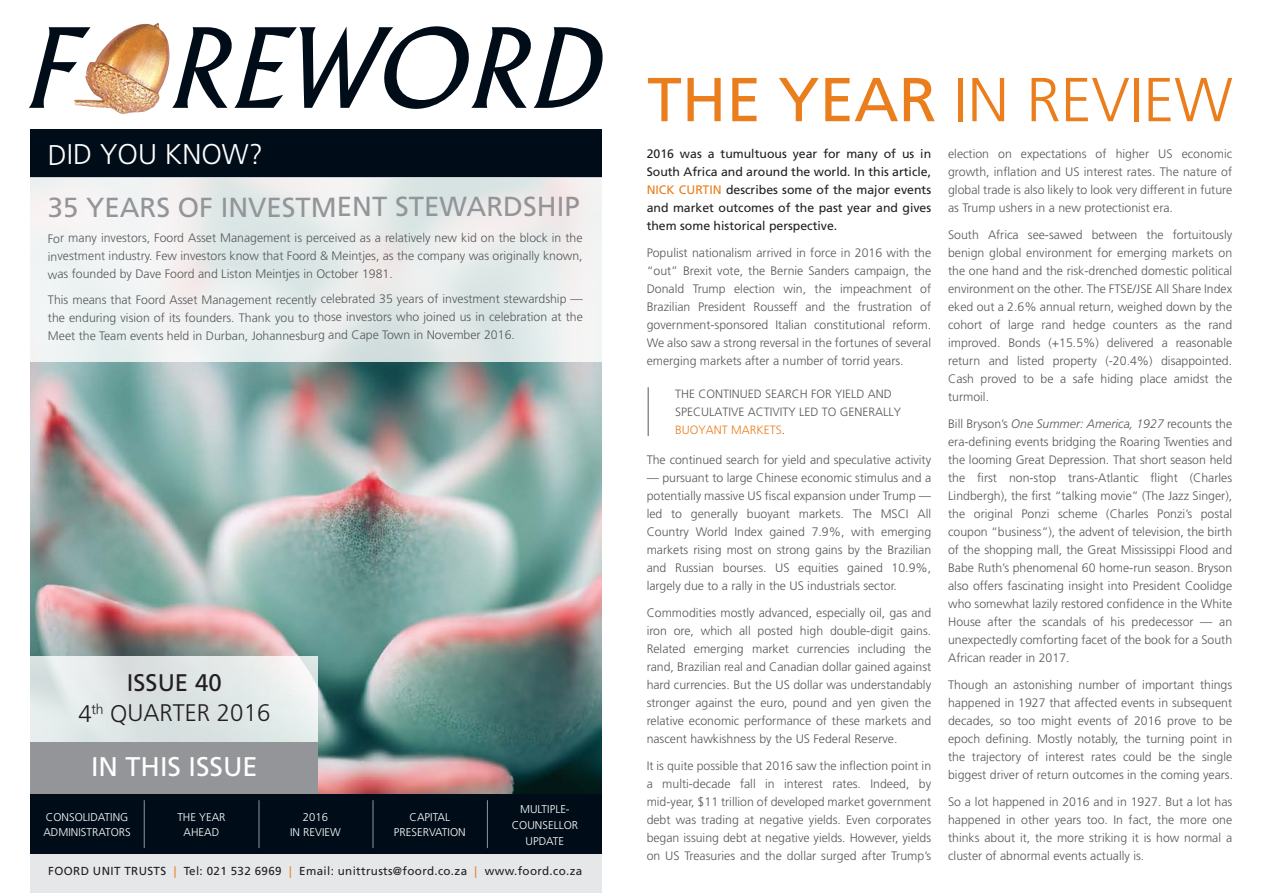
<style>
.page{position:relative;width:1263px;height:893px;background:#fff}
.page>*{position:absolute;margin:0;border:0;box-sizing:border-box;transform-origin:0 0}
.t1{font:300 61.95px "Frutiger LT Std";color:#ea7e1d}
.t2{font:300 28.5px "Frutiger LT Std";color:#fff}
.t3{font:27.6px "Frutiger LT Std";color:#939598}
.t4{font:27px "Frutiger LT Std";color:#fff}
.t5{font:300 24px/30px "Frutiger LT Std";color:#231f20;text-align:center}
.t6{font:300 12.3px/18px "Frutiger LT Std";color:#57585a;text-align:justify}
.t7{font:12.3px/18px "Frutiger LT Std";color:#231f20;text-align:justify}
.t8{font:300 12px/18px "Frutiger LT Std";color:#57585a}
.t9{font:11.55px "Frutiger LT Std";letter-spacing:.03em;color:#231f20}
.t10{font:300 11.25px/15.9px "Frutiger LT Std";color:#fff;text-align:center}
.s1{font-weight:400}
.s2{color:#ea7e1d}
.s3{font-style:italic}
</style>
<div class="page">
<img style="left:30px;top:362px;width:571px;height:433px">
<img style="left:90px;top:23px;width:67px;height:56px">
<svg style="left:29px;top:27px;width:61px;height:81px"></svg>
<svg style="left:172px;top:26px;width:431px;height:83px"></svg>
<div style="left:30px;top:854px;width:572px;height:39px;background:#e6e7e9"></div>
<svg style="left:30px;top:657px;width:287px;height:85px;fill:#e0e7e7"></svg>
<div style="left:30px;top:129px;width:571px;height:49px;background:#000d19"></div>
<svg style="left:30px;top:178px;width:572px;height:184px;fill:#ebeeed"></svg>
<div style="left:30px;top:742px;width:287px;height:53px;background:#939598"></div>
<div style="left:30px;top:795px;width:571px;height:59px;background:#000d19"></div>
<hr style="left:144px;top:800px;width:1px;height:48px;background:#939598">
<hr style="left:259px;top:800px;width:1px;height:48px;background:#939598">
<hr style="left:373px;top:800px;width:1px;height:48px;background:#939598">
<hr style="left:487px;top:800px;width:1px;height:48px;background:#939598">
<hr style="left:648px;top:387px;width:1px;height:49px;background:#57585a">
<h2 class="t2" style="left:48px;top:138px;width:217px">DID YOU KNOW?</h2>
<h3 class="t3" style="left:48px;top:191px;width:533px">35 YEARS OF INVESTMENT STEWARDSHIP</h3>
<p class="t6" style="left:48px;top:229px;width:536px">For many investors, Foord Asset Management is perceived as a relatively new kid on the block in the investment industry. Few investors know that Foord &amp; Meintjes, as the company was originally known, was founded by Dave Foord and Liston Meintjes in October 1981.</p>
<p class="t6" style="left:48px;top:290px;width:536px">This means that Foord Asset Management recently celebrated 35 years of investment stewardship — the enduring vision of its founders. Thank you to those investors who joined us in celebration at the Meet the Team events held in Durban, Johannesburg and Cape Town in November 2016.</p>
<h3 class="t5" style="left:78px;top:668px;width:193px"><span class="s1">ISSUE 40<br></span>4<sup>th</sup> QUARTER 2016</h3>
<h3 class="t4" style="left:91px;top:751px;width:168px">IN THIS ISSUE</h3>
<p class="t10" style="left:43px;top:809px;width:89px;text-align:left">CONSOLIDATING<br>ADMINISTRATORS</p>
<p class="t10" style="left:512px;top:801px;width:68px">MULTIPLE-<br>COUNSELLOR<br>UPDATE</p>
<p class="t10" style="left:177px;top:809px;width:50px">THE YEAR<br>AHEAD</p>
<p class="t10" style="left:290px;top:809px;width:52px">2016<br>IN REVIEW</p>
<p class="t10" style="left:394px;top:809px;width:73px">CAPITAL<br>PRESERVATION</p>
<p class="t9" style="left:48px;top:864px;width:535px">FOORD UNIT TRUSTS <span class="s2">|</span> Tel: 021 532 6969 <span class="s2">|</span> Email: unittrusts@foord.co.za <span class="s2">|</span> www.foord.co.za</p>
<h1 class="t1" style="left:647px;top:65px;width:587px"><span class="s1">THE YEAR</span> IN REVIEW</h1>
<p class="t7" style="left:647px;top:145px;width:286px">2016 was a tumultuous year for many of us in South Africa and around the world. In this article, <span class="s2">NICK CURTIN</span> describes some of the major events and market outcomes of the past year and gives them some historical perspective.</p>
<p class="t6" style="left:647px;top:244px;width:286px">Populist nationalism arrived in force in 2016 with the “out” Brexit vote, the Bernie Sanders campaign, the Donald Trump election win, the impeachment of Brazilian President Rousseff and the frustration of government-sponsored Italian constitutional reform.<br>We also saw a strong reversal in the fortunes of several emerging markets after a number of torrid years.</p>
<p class="t8" style="left:675px;top:385px;width:228px">THE CONTINUED SEARCH FOR YIELD AND<br>SPECULATIVE ACTIVITY LED TO GENERALLY<br><span class="s2">BUOYANT MARKETS</span>.</p>
<p class="t6" style="left:647px;top:451px;width:286px">The continued search for yield and speculative activity</p>
<p class="t6" style="left:647px;top:469px;width:286px">— pursuant to large Chinese economic stimulus and a potentially massive US fiscal expansion under Trump — led to generally buoyant markets. The MSCI All Country World Index gained 7.9%, with emerging markets rising most on strong gains by the Brazilian and Russian bourses. US equities gained 10.9%, largely due to a rally in the US industrials sector.</p>
<p class="t6" style="left:647px;top:604px;width:286px">Commodities mostly advanced, especially oil, gas and iron ore, which all posted high double-digit gains.<br>Related emerging market currencies including the rand, Brazilian real and Canadian dollar gained against hard currencies. But the US dollar was understandably stronger against the euro, pound and yen given the relative economic performance of these markets and nascent hawkishness by the US Federal Reserve.</p>
<p class="t6" style="left:647px;top:757px;width:286px">It is quite possible that 2016 saw the inflection point in a multi-decade fall in interest rates. Indeed, by mid-year, $11 trillion of developed market government debt was trading at negative yields. Even corporates began issuing debt at negative yields. However, yields on US Treasuries and the dollar surged after Trump’s</p>
<p class="t6" style="left:948px;top:145px;width:286px">election on expectations of higher US economic growth, inflation and US interest rates. The nature of global trade is also likely to look very different in future as Trump ushers in a new protectionist era.</p>
<p class="t6" style="left:948px;top:226px;width:286px">South Africa see-sawed between the fortuitously benign global environment for emerging markets on the one hand and the risk-drenched domestic political environment on the other. The FTSE/JSE All Share Index eked out a 2.6% annual return, weighed down by the cohort of large rand hedge counters as the rand improved. Bonds (+15.5%) delivered a reasonable return and listed property (-20.4%) disappointed.<br>Cash proved to be a safe hiding place amidst the turmoil.</p>
<p class="t6" style="left:948px;top:415px;width:286px">Bill Bryson’s <span class="s3">One Summer: America, 1927</span> recounts the era-defining events bridging the Roaring Twenties and the looming Great Depression. That short season held the first non-stop trans-Atlantic flight (Charles Lindbergh), the first “talking movie” (The Jazz Singer), the original Ponzi scheme (Charles Ponzi’s postal coupon “business”), the advent of television, the birth of the shopping mall, the Great Mississippi Flood and Babe Ruth’s phenomenal 60 home-run season. Bryson also offers fascinating insight into President Coolidge who somewhat lazily restored confidence in the White House after the scandals of his predecessor — an unexpectedly comforting facet of the book for a South African reader in 2017.</p>
<p class="t6" style="left:948px;top:676px;width:286px">Though an astonishing number of important things happened in 1927 that affected events in subsequent decades, so too might events of 2016 prove to be epoch defining. Mostly notably, the turning point in the trajectory of interest rates could be the single biggest driver of return outcomes in the coming years.</p>
<p class="t6" style="left:948px;top:793px;width:286px">So a lot happened in 2016 and in 1927. But a lot has happened in other years too. In fact, the more one thinks about it, the more striking it is how normal a cluster of abnormal events actually is.</p>
</div>
